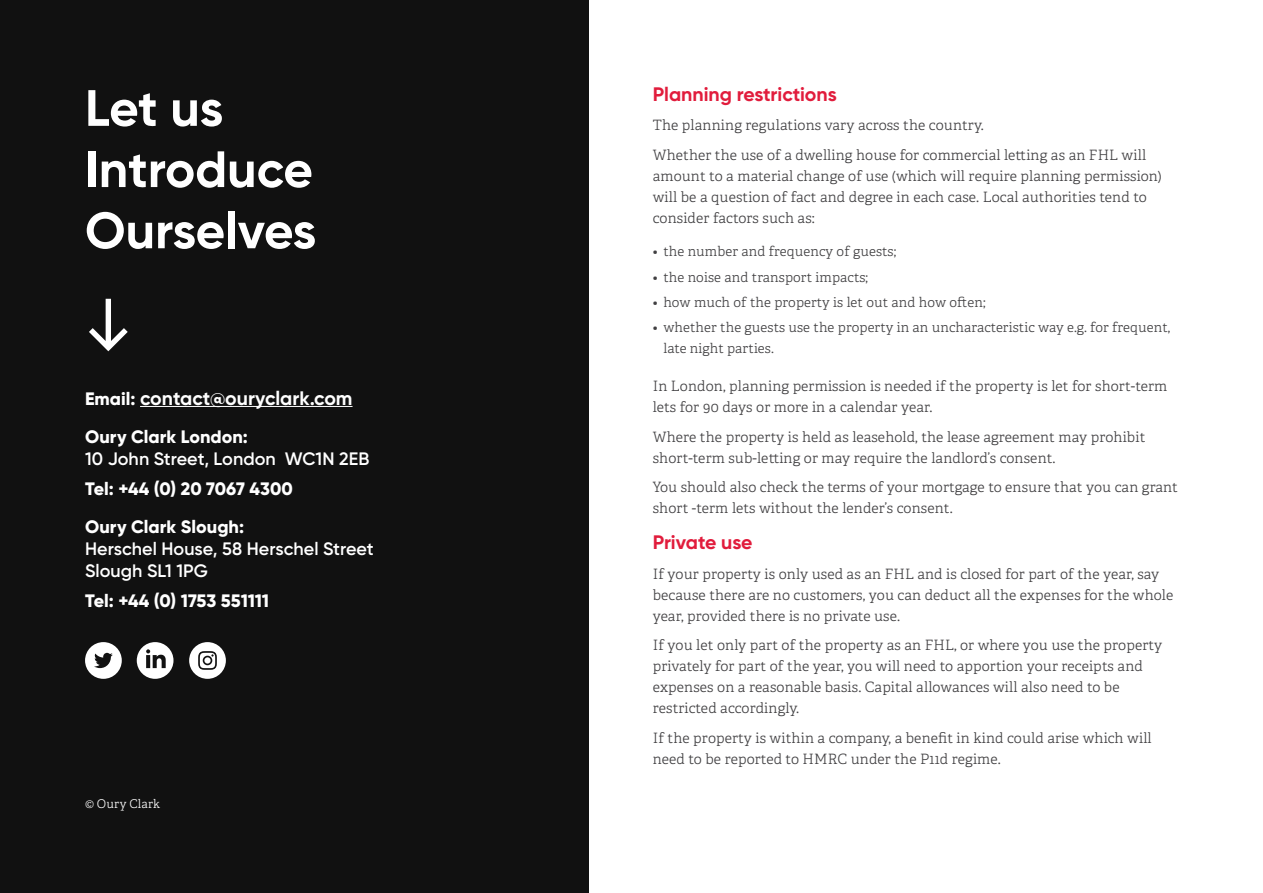
<style>
.page{position:relative;width:1263px;height:893px;background:#fff}
.page>*{position:absolute;margin:0;border:0;box-sizing:border-box;transform-origin:0 0}
.t1{font:700 51px/61.2px "Gilroy";color:#fff}
.t2{font:700 19.5px "Gilroy";color:#e11c3c}
.t3{font:700 19.5px "Gilroy";color:#fff}
.t4{font:800 18px/38.5px "Gilroy";letter-spacing:.005em;color:#fff}
.t5{font:600 18px/21.6px "Gilroy";color:#fff}
.t6{font:300 14.25px/21px "Adelle";letter-spacing:.01em;color:#414042}
.t7{font:300 13.5px/21px "Adelle";letter-spacing:.01em;color:#414042}
.t8{font:300 12px "Adelle";letter-spacing:.02em;color:#fff}
.s1{font-weight:800;font-size:18px}
</style>
<div class="page">
<div style="left:0;top:0;width:589px;height:893px;background:#111"></div>
<hr style="left:140px;top:406px;width:212px;height:1px;background:#fff">
<svg style="left:89px;top:299px;width:39px;height:52px"></svg>
<svg style="left:85px;top:642px;width:37px;height:37px"></svg>
<svg style="left:137px;top:642px;width:36px;height:37px"></svg>
<svg style="left:189px;top:642px;width:37px;height:37px"></svg>
<svg style="left:204px;top:657px;width:7px;height:7px"></svg>
<h1 class="t1" style="left:85px;top:77px;width:233px">Let us<br>Introduce<br>Ourselves</h1>
<h2 class="t3" style="left:85px;top:385px;width:269px"><span class="s1">Email:</span> contact@ouryclark.com</h2>
<p class="t4" style="left:85px;top:417px;width:164px">Oury Clark London:</p>
<p class="t5" style="left:85px;top:447px;width:286px">10 John Street, London WC1N 2EB</p>
<p class="t4" style="left:85px;top:469px;width:209px">Tel: +44 (0) 20 7067 4300<br>Oury Clark Slough:</p>
<p class="t5" style="left:85px;top:538px;width:290px">Herschel House, 58 Herschel Street<br>Slough SL1 1PG</p>
<p class="t4" style="left:85px;top:581px;width:186px">Tel: +44 (0) 1753 551111</p>
<p class="t8" style="left:85px;top:796px;width:77px">© Oury Clark</p>
<h2 class="t2" style="left:653px;top:82px;width:186px">Planning restrictions</h2>
<p class="t6" style="left:653px;top:111px;width:495px;line-height:29.5px">The planning regulations vary across the country.<br>Whether the use of a dwelling house for commercial letting as an FHL will</p>
<p class="t6" style="left:653px;top:165px;width:511px">amount to a material change of use (which will require planning permission) will be a question of fact and degree in each case. Local authorities tend to consider factors such as:</p>
<p class="t7" style="left:653px;top:241px;width:245px">• the number and frequency of guests;</p>
<p class="t7" style="left:653px;top:267px;width:217px">• the noise and transport impacts;</p>
<p class="t7" style="left:653px;top:292px;width:334px">• how much of the property is let out and how often;</p>
<p class="t7" style="left:663px;top:317px;width:508px;text-indent:-11px">• whether the guests use the property in an uncharacteristic way e.g. for frequent, late night parties.</p>
<p class="t6" style="left:653px;top:376px;width:516px">In London, planning permission is needed if the property is let for short-term lets for 90 days or more in a calendar year.</p>
<p class="t6" style="left:653px;top:426px;width:494px">Where the property is held as leasehold, the lease agreement may prohibit short-term sub-letting or may require the landlord’s consent.</p>
<p class="t6" style="left:653px;top:477px;width:527px">You should also check the terms of your mortgage to ensure that you can grant short -term lets without the lender’s consent.</p>
<h2 class="t2" style="left:653px;top:530px;width:101px">Private use</h2>
<p class="t6" style="left:653px;top:564px;width:522px">If your property is only used as an FHL and is closed for part of the year, say because there are no customers, you can deduct all the expenses for the whole year, provided there is no private use.</p>
<p class="t6" style="left:653px;top:635px;width:511px">If you let only part of the property as an FHL, or where you use the property privately for part of the year, you will need to apportion your receipts and expenses on a reasonable basis. Capital allowances will also need to be restricted accordingly.</p>
<p class="t6" style="left:653px;top:728px;width:500px">If the property is within a company, a benefit in kind could arise which will need to be reported to HMRC under the P11d regime.</p>
</div>
